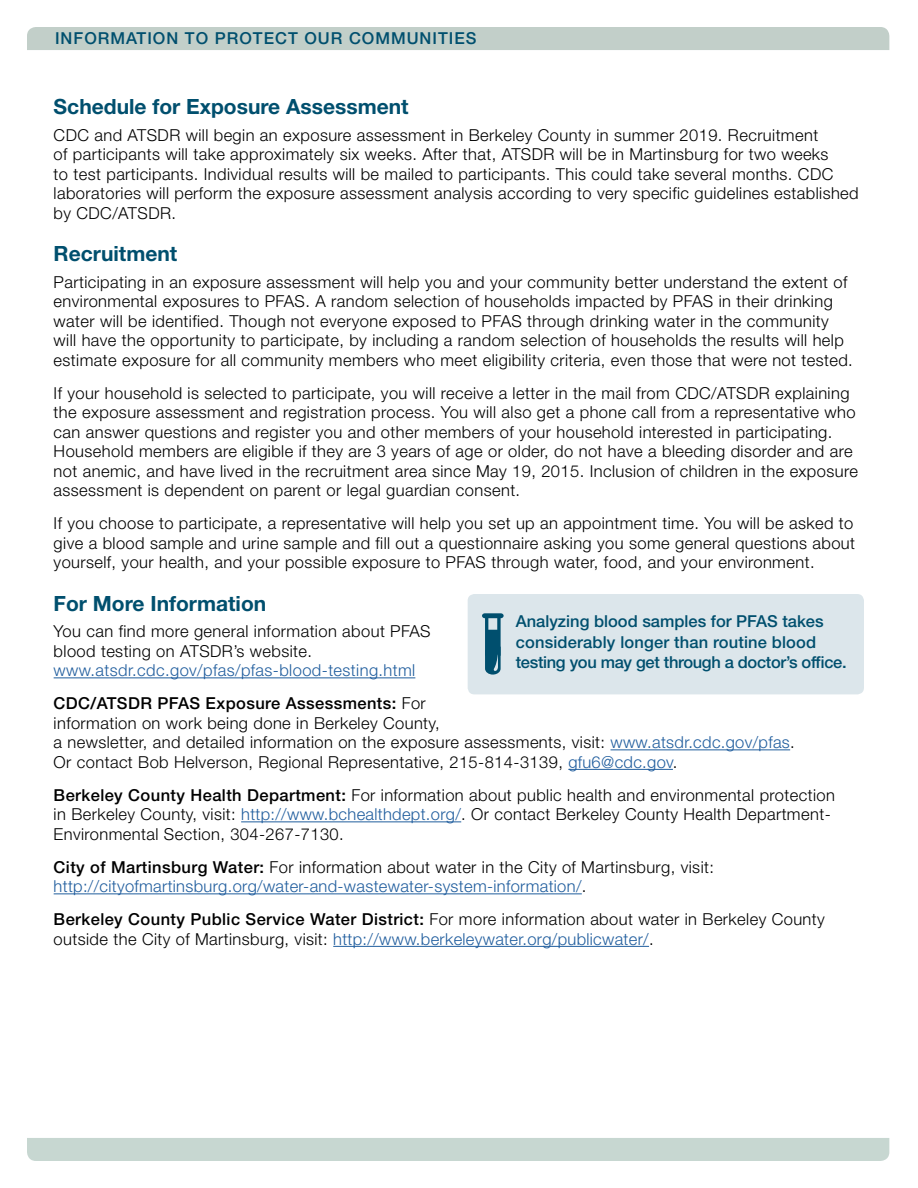
<style>
.page{position:relative;width:918px;height:1188px;background:#fff}
.page>*{position:absolute;margin:0;border:0;box-sizing:border-box;transform-origin:0 0}
.t1{font:700 21px "Helvetica Neue LT Std";color:#004f6e}
.t2{font:300 16.5px/19.5px "Helvetica Neue LT Std";letter-spacing:.025em;color:#000}
.t3{font:300 16.5px/19.5px "Helvetica Neue LT Std";letter-spacing:.02em;color:#215e9e}
.t4{font:500 16.5px/20.2px "Helvetica Neue LT Std";letter-spacing:.01em;color:#004f6e}
.t5{font:500 16.5px "Helvetica Neue LT Std";letter-spacing:.06em;color:#004f6e}
.s1{color:#215e9e}
.s2{font-weight:500}
.s3{font-weight:500;color:#000}
.s4{color:#000}
</style>
<div class="page">
<div style="left:27px;top:1138px;width:862px;height:23px;background:#c7d7d1"></div>
<div style="left:27px;top:27px;width:862px;height:23px;background:#c2cfc9"></div>
<hr style="left:54px;top:677px;width:361px;height:1px;background:#215e9e">
<hr style="left:611px;top:749px;width:179px;height:1px;background:#215e9e">
<hr style="left:568px;top:769px;width:105px;height:1px;background:#215e9e">
<hr style="left:241px;top:821px;width:220px;height:1px;background:#215e9e">
<hr style="left:54px;top:893px;width:528px;height:1px;background:#215e9e">
<hr style="left:333px;top:946px;width:316px;height:1px;background:#215e9e">
<div style="left:468px;top:594px;width:396px;height:100px;background:#dce6eb;border-radius:7px"></div>
<svg style="left:482px;top:613px;width:22px;height:62px"></svg>
<p class="t5" style="left:55px;top:29px;width:423px">INFORMATION TO PROTECT OUR COMMUNITIES</p>
<h2 class="t1" style="left:54px;top:94px;width:357px">Schedule for Exposure Assessment</h2>
<p class="t2" style="left:54px;top:125px;width:807px">CDC and ATSDR will begin an exposure assessment in Berkeley County in summer 2019. Recruitment<br>of participants will take approximately six weeks. After that, ATSDR will be in Martinsburg for two weeks<br>to test participants. Individual results will be mailed to participants. This could take several months. CDC laboratories will perform the exposure assessment analysis according to very specific guidelines established by CDC/ATSDR.</p>
<h2 class="t1" style="left:54px;top:241px;width:125px">Recruitment</h2>
<p class="t2" style="left:54px;top:272px;width:801px">Participating in an exposure assessment will help you and your community better understand the extent of environmental exposures to PFAS. A random selection of households impacted by PFAS in their drinking water will be identified. Though not everyone exposed to PFAS through drinking water in the community will have the opportunity to participate, by including a random selection of households the results will help estimate exposure for all community members who meet eligibility criteria, even those that were not tested.</p>
<p class="t2" style="left:54px;top:383px;width:806px">If your household is selected to participate, you will receive a letter in the mail from CDC/ATSDR explaining the exposure assessment and registration process. You will also get a phone call from a representative who can answer questions and register you and other members of your household interested in participating.<br>Household members are eligible if they are 3 years of age or older, do not have a bleeding disorder and are not anemic, and have lived in the recruitment area since May 19, 2015. Inclusion of children in the exposure assessment is dependent on parent or legal guardian consent.</p>
<p class="t2" style="left:54px;top:513px;width:803px;text-align:justify">If you choose to participate, a representative will help you set up an appointment time. You will be asked to give a blood sample and urine sample and fill out a questionnaire asking you some general questions about yourself, your health, and your possible exposure to PFAS through water, food, and your environment.</p>
<h2 class="t1" style="left:54px;top:590px;width:214px">For More Information</h2>
<p class="t2" style="left:54px;top:621px;width:379px">You can find more general information about PFAS blood testing on ATSDR’s website. <span class="s1">www.atsdr.cdc.gov/pfas/pfas-blood-testing.html</span></p>
<p class="t2" style="left:54px;top:693px;width:743px"><span class="s2">CDC/ATSDR PFAS Exposure Assessments:</span> For<br>information on work being done in Berkeley County,<br>a newsletter, and detailed information on the exposure assessments, visit: <span class="s1">www.atsdr.cdc.gov/pfas</span>.<br>Or contact Bob Helverson, Regional Representative, 215-814-3139, <span class="s1">gfu6@cdc.gov</span>.</p>
<p class="t2" style="left:54px;top:785px;width:783px"><span class="s2">Berkeley County Health Department:</span> For information about public health and environmental protection in Berkeley County, visit: <span class="s1">http://www.bchealthdept.org/</span>. Or contact Berkeley County Health Department-<br>Environmental Section, 304-267-7130.</p>
<p class="t3" style="left:54px;top:857px;width:662px"><span class="s3">City of Martinsburg Water:</span> <span class="s4">For information about water in the City of Martinsburg, visit: </span>http://cityofmartinsburg.org/water-and-wastewater-system-information/<span class="s4">.</span></p>
<p class="t2" style="left:54px;top:909px;width:773px"><span class="s2">Berkeley County Public Service Water District:</span> For more information about water in Berkeley County outside the City of Martinsburg, visit: <span class="s1">http://www.berkeleywater.org/publicwater/</span>.</p>
<p class="t4" style="left:516px;top:611px;width:332px">Analyzing blood samples for PFAS takes considerably longer than routine blood testing you may get through a doctor’s office.</p>
</div>
